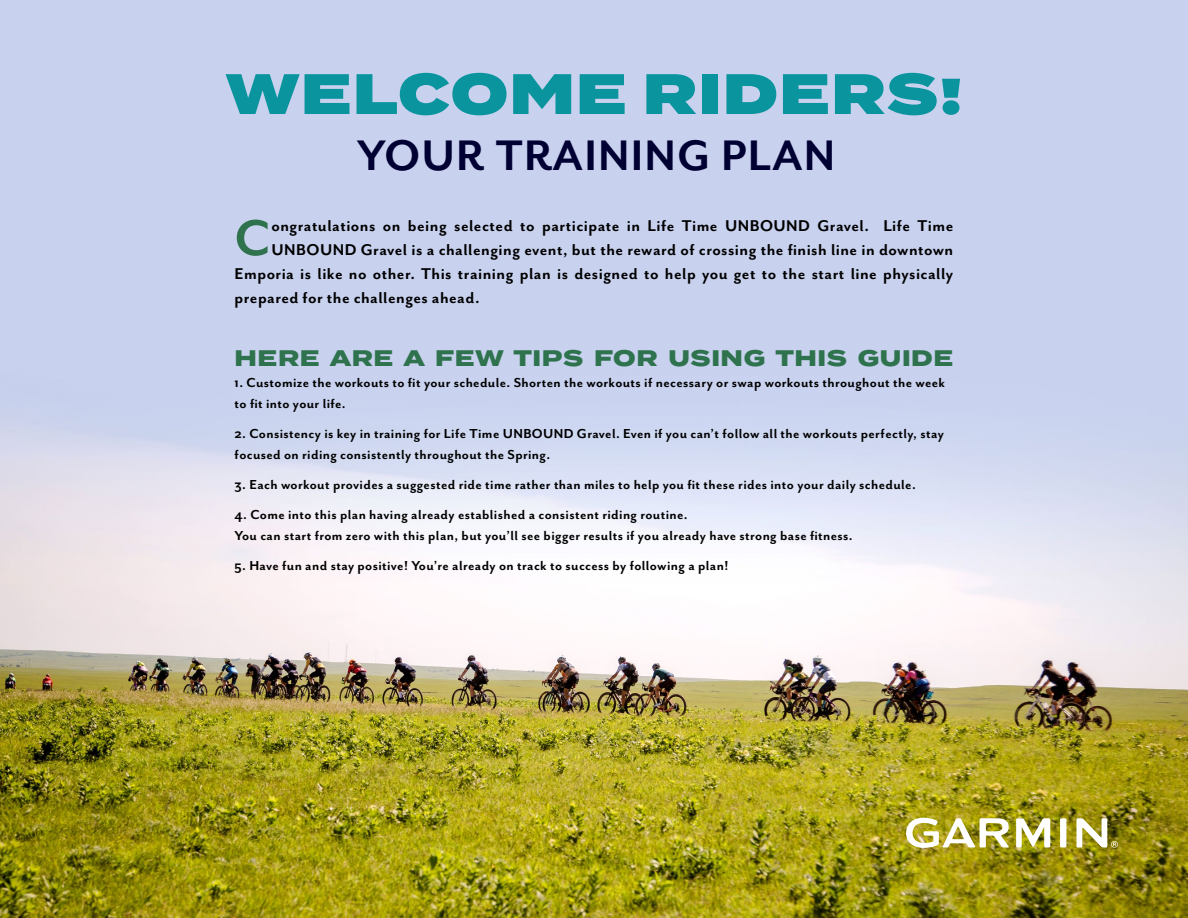
<style>
.page{position:relative;width:1188px;height:918px;background:#fff}
.page>*{position:absolute;margin:0;border:0;box-sizing:border-box;transform-origin:0 0}
.t1{font:700 58.05px "Mr Eaves San OT";color:#2e734d}
.t2{font:900 56.85px "Termina";letter-spacing:.025em;color:#0a949e}
.t3{font:700 49.2px "Mr Eaves San OT";letter-spacing:.025em;color:#003}
.t4{font:800 22.5px "Termina";letter-spacing:.025em;color:#2e734d}
.t5{font:700 18px/24px "Mr Eaves San OT";letter-spacing:.025em;color:#000;text-align:justify}
.t6{font:700 15px/21px "Mr Eaves San OT";letter-spacing:.025em;color:#000}
</style>
<div class="page">
<img style="left:0;top:0;width:1188px;height:918px">
<img style="left:906px;top:818px;width:212px;height:30px">
<h2 class="t2" style="left:226px;top:51px;width:738px">WELCOME RIDERS!</h2>
<h3 class="t3" style="left:357px;top:127px;width:480px">YOUR TRAINING PLAN</h3>
<h1 class="t1" style="left:235px;top:205px;width:37px">C</h1>
<p class="t5" style="left:272px;top:214px;width:599px">ongratulations on being selected to participate in Life Time UNBOUND Gravel.</p>
<p class="t5" style="left:883px;top:214px;width:72px">Life Time</p>
<p class="t5" style="left:235px;top:238px;width:720px;text-indent:37px">UNBOUND Gravel is a challenging event, but the reward of crossing the finish line in downtown Emporia is like no other. This training plan is designed to help you get to the start line physically prepared for the challenges ahead.</p>
<h3 class="t4" style="left:235px;top:341px;width:350px">HERE ARE A FEW TIPS</h3>
<p class="t6" style="left:235px;top:372px;width:712px">1. Customize the workouts to fit your schedule. Shorten the workouts if necessary or swap workouts throughout the week to fit into your life.</p>
<p class="t6" style="left:235px;top:423px;width:711px">2. Consistency is key in training for Life Time UNBOUND Gravel. Even if you can t’ follow all the workouts perfectly, stay focused on riding consistently throughout the Spring.</p>
<p class="t6" style="left:235px;top:474px;width:683px">3. Each workout provides a suggested ride time rather than miles to help you fit these rides into your daily schedule.</p>
<p class="t6" style="left:235px;top:504px;width:620px">4. Come into this plan having already established a consistent riding routine.<br>You can start from zero with this plan, but you l l’ see bigger results if you already have strong base fitness.</p>
<p class="t6" style="left:235px;top:555px;width:495px">5. Have fun and stay positive! You r e’ already on track to success by following a plan!</p>
<h3 class="t4" style="left:594px;top:341px;width:65px">FOR</h3>
<h3 class="t4" style="left:669px;top:341px;width:98px">USING</h3>
<h3 class="t4" style="left:775px;top:341px;width:73px">THIS</h3>
<h3 class="t4" style="left:858px;top:341px;width:97px">GUIDE</h3>
</div>
